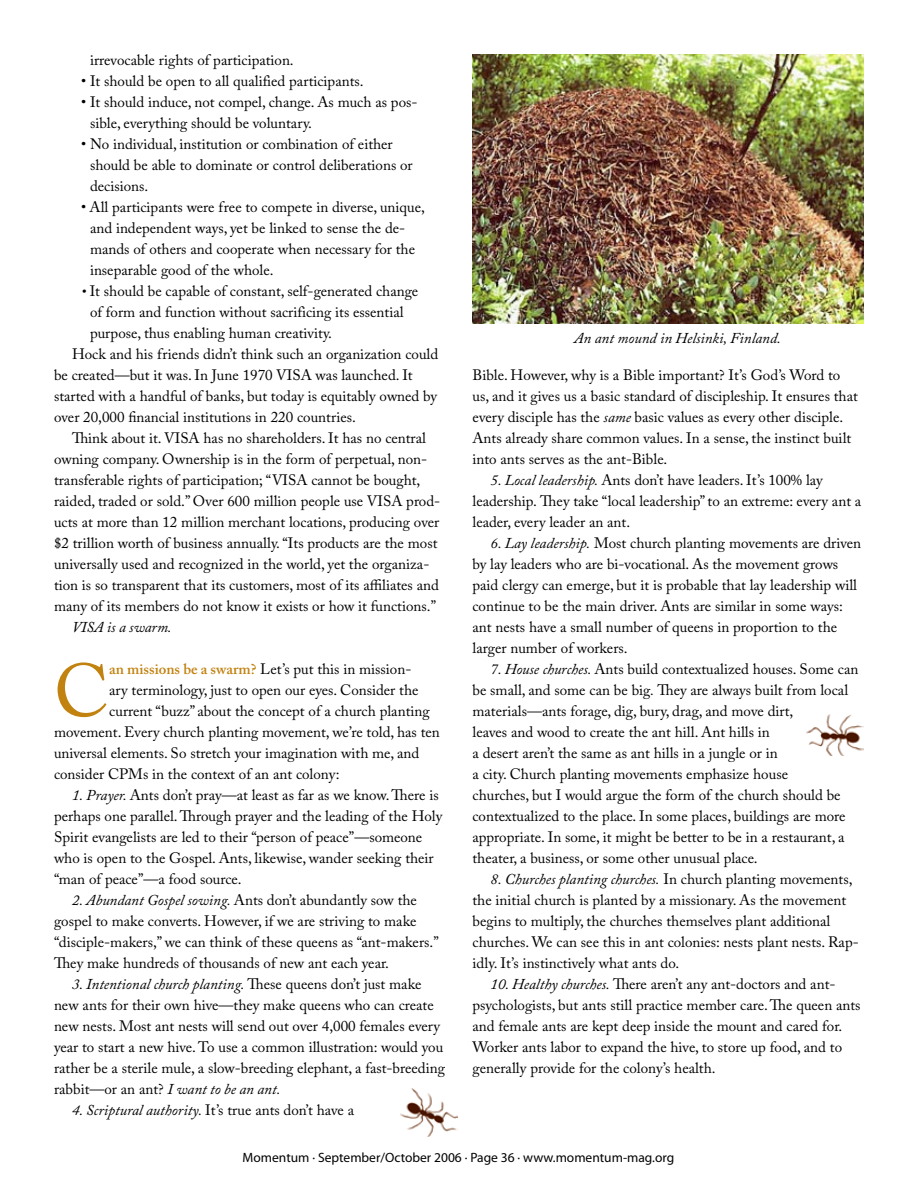
<style>
.page{position:relative;width:918px;height:1188px;background:#fff}
.page>*{position:absolute;margin:0;border:0;box-sizing:border-box;transform-origin:0 0}
.t1{font:74.1px "Adobe Caslon Pro";color:#c28210}
.t2{font:15px/21px "Adobe Caslon Pro";color:#000}
.t3{font:italic 15px "Adobe Caslon Pro";color:#000}
.t4{font:13.5px "Myriad Pro";color:#000}
.s1{font-style:italic}
.s2{font-weight:600;color:#c28210}
.s3{font-style:normal}
</style>
<div class="page">
<img style="left:472px;top:54px;width:392px;height:270px">
<img style="left:806px;top:715px;width:58px;height:41px">
<img style="left:401px;top:1088px;width:57px;height:49px">
<p class="t2" style="left:90px;top:49px;width:205px">irrevocable rights of participation.</p>
<p class="t2" style="left:81px;top:70px;width:284px">• It should be open to all qualified participants.</p>
<p class="t2" style="left:90px;top:91px;width:329px;text-indent:-9px">• It should induce, not compel, change. As much as pos&shy;sible, everything should be voluntary.</p>
<p class="t2" style="left:90px;top:133px;width:324px;text-indent:-9px">• No individual, institution or combination of either should be able to dominate or control deliberations or decisions.</p>
<p class="t2" style="left:90px;top:196px;width:336px;text-indent:-9px">• All participants were free to compete in diverse, unique, and independent ways, yet be linked to sense the de&shy;mands of others and cooperate when necessary for the inseparable good of the whole.</p>
<p class="t2" style="left:81px;top:280px;width:339px"><span class="s1">•</span> It should be capable of constant, self-generated change</p>
<p class="t2" style="left:90px;top:301px;width:315px">of form and function without sacrificing its essential</p>
<p class="t2" style="left:90px;top:322px;width:244px">purpose, thus enabling human creativity.</p>
<p class="t2" style="left:72px;top:343px;width:368px">Hock and his friends didn’t think such an organization could</p>
<p class="t2" style="left:54px;top:364px;width:360px">be created—but it was. In June 1970 VISA was launched. It</p>
<p class="t2" style="left:54px;top:385px;width:385px">started with a handful of banks, but today is equitably owned by</p>
<p class="t2" style="left:54px;top:406px;width:303px">over 20,000 financial institutions in 220 countries.</p>
<p class="t2" style="left:72px;top:427px;width:356px">Think about it. VISA has no shareholders. It has no central</p>
<p class="t2" style="left:54px;top:448px;width:375px">owning company. Ownership is in the form of perpetual, non-</p>
<p class="t2" style="left:54px;top:469px;width:368px">transferable rights of participation; “VISA cannot be bought,</p>
<p class="t2" style="left:54px;top:490px;width:388px">raided, traded or sold.” Over 600 million people use VISA prod-</p>
<p class="t2" style="left:54px;top:511px;width:387px">ucts at more than 12 million merchant locations, producing over</p>
<p class="t2" style="left:54px;top:532px;width:385px">$2 trillion worth of business annually. “Its products are the most</p>
<p class="t2" style="left:54px;top:553px;width:377px">universally used and recognized in the world, yet the organiza-</p>
<p class="t2" style="left:54px;top:574px;width:387px">tion is so transparent that its customers, most of its affiliates and</p>
<p class="t2" style="left:54px;top:595px;width:384px">many of its members do not know it exists or how it functions.”</p>
<p class="t3" style="left:72px;top:618px;width:101px">VISA is a swarm.</p>
<h1 class="t1" style="left:54px;top:647px;width:57px">C</h1>
<p class="t2" style="left:109px;top:658px;width:304px"><span class="s2">an missions be a swarm?</span> Let’s put this in mission-</p>
<p class="t2" style="left:109px;top:679px;width:311px">ary terminology, just to open our eyes. Consider the</p>
<p class="t2" style="left:109px;top:700px;width:322px">current “buzz” about the concept of a church planting</p>
<p class="t2" style="left:54px;top:721px;width:387px">movement. Every church planting movement, we’re told, has ten</p>
<p class="t2" style="left:54px;top:742px;width:367px">universal elements. So stretch your imagination with me, and</p>
<p class="t2" style="left:54px;top:763px;width:287px">consider CPMs in the context of an ant colony:</p>
<p class="t2" style="left:54px;top:784px;width:390px;text-indent:18px"><span class="s1">1. Prayer.</span> Ants don’t pray—at least as far as we know. There is perhaps one parallel. Through prayer and the leading of the Holy Spirit evangelists are led to their “person of peace”—someone who is open to the Gospel. Ants, likewise, wander seeking their “man of peace”—a food source.</p>
<p class="t2" style="left:54px;top:889px;width:386px;text-indent:18px"><span class="s1">2. Abundant Gospel sowing.</span> Ants don’t abundantly sow the gospel to make converts. However, if we are striving to make “disciple-makers,” we can think of these queens as “ant-makers.” They make hundreds of thousands of new ant each year.</p>
<p class="t2" style="left:54px;top:973px;width:393px;text-indent:18px"><span class="s1">3. Intentional church planting.</span> These queens don’t just make new ants for their own hive—they make queens who can create new nests. Most ant nests will send out over 4,000 females every year to start a new hive. To use a common illustration: would you rather be a sterile mule, a slow-breeding elephant, a fast-breeding rabbit—or an ant? <span class="s1">I want to be an ant.</span></p>
<p class="t3" style="left:72px;top:1101px;width:284px">4. Scriptural authority. <span class="s3">It’s true ants don’t have a</span></p>
<p class="t3" style="left:574px;top:329px;width:208px">An ant mound in Helsinki, Finland.</p>
<p class="t2" style="left:472px;top:364px;width:387px">Bible. However, why is a Bible important? It’s God’s Word to us, and it gives us a basic standard of discipleship. It ensures that every disciple has the <span class="s1">same</span> basic values as every other disciple.<br>Ants already share common values. In a sense, the instinct built into ants serves as the ant-Bible.</p>
<p class="t2" style="left:472px;top:469px;width:390px;text-indent:18px"><span class="s1">5. Local leadership.</span> Ants don’t have leaders. It’s 100% lay leadership. They take “local leadership” to an extreme: every ant a leader, every leader an ant.</p>
<p class="t2" style="left:472px;top:532px;width:390px;text-indent:18px"><span class="s1">6. Lay leadership.</span> Most church planting movements are driven by lay leaders who are bi-vocational. As the movement grows paid clergy can emerge, but it is probable that lay leadership will continue to be the main driver. Ants are similar in some ways: ant nests have a small number of queens in proportion to the larger number of workers.</p>
<p class="t2" style="left:472px;top:658px;width:387px;text-indent:18px"><span class="s1">7. House churches.</span> Ants build contextualized houses. Some can be small, and some can be big<span class="s1">.</span> They are always built from local materials—ants forage, dig, bury, drag, and move dirt,<br>leaves and wood to create the ant hill. Ant hills in<br>a desert aren’t the same as ant hills in a jungle or in<br>a city. Church planting movements emphasize house<br>churches, but I would argue the form of the church should be contextualized to the place. In some places, buildings are more appropriate. In some, it might be better to be in a restaurant, a theater, a business, or some other unusual place.</p>
<p class="t2" style="left:472px;top:868px;width:388px;text-indent:18px"><span class="s1">8. Churches planting churches.</span> In church planting movements, the initial church is planted by a missionary. As the movement begins to multiply, the churches themselves plant additional churches. We can see this in ant colonies: nests plant nests. Rap&shy;idly. It’s instinctively what ants do.</p>
<p class="t2" style="left:472px;top:973px;width:390px;text-indent:18px"><span class="s1">10. Healthy churches.</span> There aren’t any ant-doctors and ant&shy;psychologists, but ants still practice member care. The queen ants and female ants are kept deep inside the mount and cared for.<br>Worker ants labor to expand the hive, to store up food, and to generally provide for the colony’s health.</p>
<p class="t4" style="left:243px;top:1149px;width:433px">Momentum · September/October 2006 · Page 36 · www.momentum-mag.org</p>
</div>
